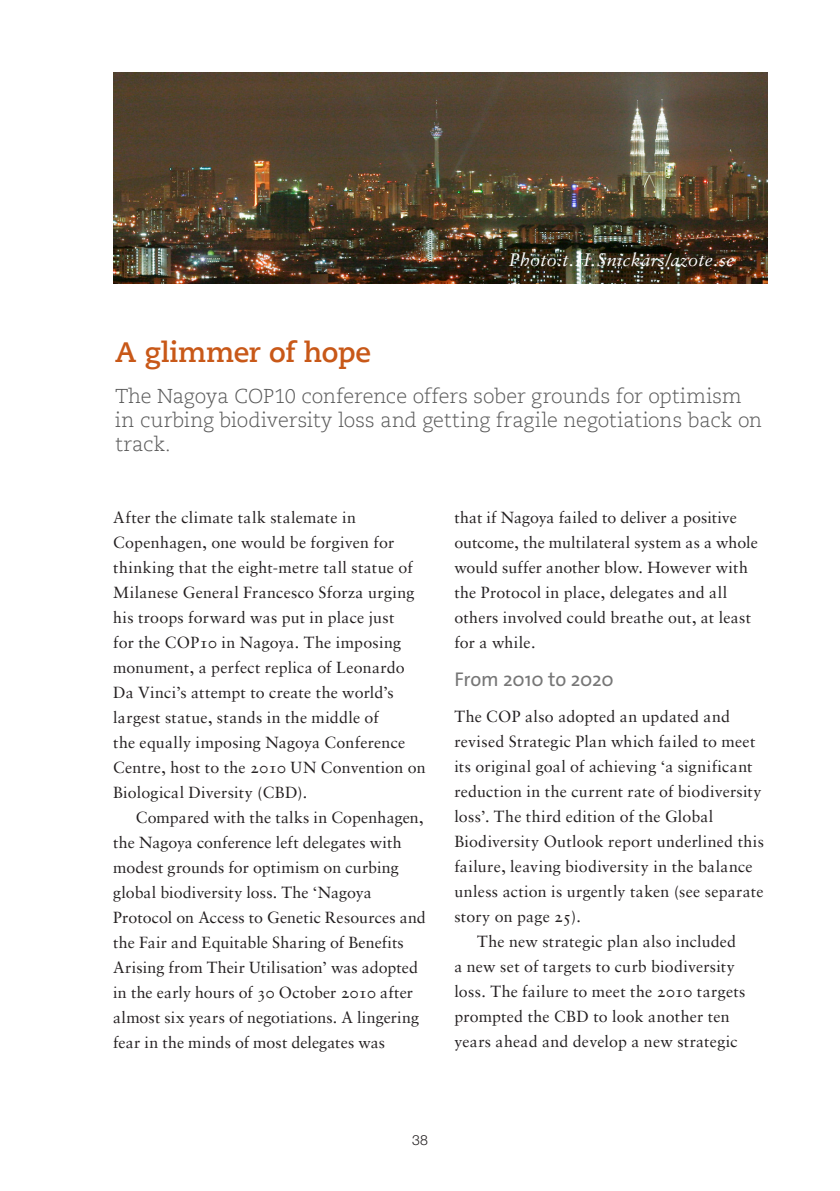
<style>
.page{position:relative;width:840px;height:1191px;background:#fff}
.page>*{position:absolute;margin:0;border:0;box-sizing:border-box;transform-origin:0 0}
.t1{font:700 28px "Caecilia Com 75";letter-spacing:-.01em;color:#c85818}
.t2{font:300 20px/24px "Caecilia Com 45";color:#5a5a5a}
.t3{font:20px "The Sans";letter-spacing:-.01em;color:#767676}
.t4{font:18px "Sabon Italic Os F";letter-spacing:.015em;color:#fff}
.t5{font:16px/25px "Sabon Roman Os F";letter-spacing:.015em;color:#231f20}
.t6{font:300 14px "Helvetica Neue LT Std";color:#231f20}
</style>
<div class="page">
<img style="left:113px;top:72px;width:654px;height:211px">
<p class="t4" style="left:508px;top:249px;width:227px">Photo:t.H.Snickars/azote.se</p>
<h1 class="t1" style="left:115px;top:333px;width:257px">A glimmer of hope</h1>
<p class="t2" style="left:115px;top:383px;width:648px">The Nagoya COP10 conference offers sober grounds for optimism in curbing biodiversity loss and getting fragile negotiations back on track.</p>
<p class="t5" style="left:113px;top:504px;width:314px">After the climate talk stalemate in Copenhagen, one would be forgiven for thinking that the eight-metre tall statue of Milanese General Francesco Sforza urging his troops forward was put in place just<br>for the COP10 in Nagoya. The imposing monument, a perfect replica of Leonardo Da Vinci’s attempt to create the world’s largest statue, stands in the middle of<br>the equally imposing Nagoya Conference Centre, host to the 2010 UN Convention on Biological Diversity (CBD).</p>
<p class="t5" style="left:113px;top:804px;width:314px;text-indent:23px">Compared with the talks in Copenhagen, the Nagoya conference left delegates with modest grounds for optimism on curbing global biodiversity loss. The ‘Nagoya Protocol on Access to Genetic Resources and the Fair and Equitable Sharing of Benefits Arising from Their Utilisation’ was adopted in the early hours of 30 October 2010 after almost six years of negotiations. A lingering fear in the minds of most delegates was</p>
<p class="t5" style="left:454px;top:504px;width:305px">that if Nagoya failed to deliver a positive outcome, the multilateral system as a whole would suffer another blow. However with the Protocol in place, delegates and all others involved could breathe out, at least for a while.</p>
<p class="t3" style="left:454px;top:662px;width:161px">From 2010 to 2020</p>
<p class="t5" style="left:454px;top:704px;width:277px">The COP also adopted an updated and</p>
<p class="t5" style="left:454px;top:729px;width:302px">revised Strategic Plan which failed to meet</p>
<p class="t5" style="left:454px;top:754px;width:299px">its original goal of achieving ‘a significant</p>
<p class="t5" style="left:454px;top:779px;width:308px">reduction in the current rate of biodiversity</p>
<p class="t5" style="left:454px;top:804px;width:260px">loss’. The third edition of the Global</p>
<p class="t5" style="left:454px;top:829px;width:311px">Biodiversity Outlook report underlined this</p>
<p class="t5" style="left:454px;top:854px;width:299px">failure, leaving biodiversity in the balance</p>
<p class="t5" style="left:454px;top:879px;width:310px">unless action is urgently taken (see separate</p>
<p class="t5" style="left:454px;top:904px;width:128px">story on page 25).</p>
<p class="t5" style="left:477px;top:929px;width:260px">The new strategic plan also included</p>
<p class="t5" style="left:454px;top:954px;width:282px">a new set of targets to curb biodiversity</p>
<p class="t5" style="left:454px;top:979px;width:292px">loss. The failure to meet the 2010 targets</p>
<p class="t5" style="left:454px;top:1004px;width:276px">prompted the CBD to look another ten</p>
<p class="t5" style="left:454px;top:1029px;width:284px">years ahead and develop a new strategic</p>
<p class="t6" style="left:412px;top:1131px;width:17px">38</p>
</div>
